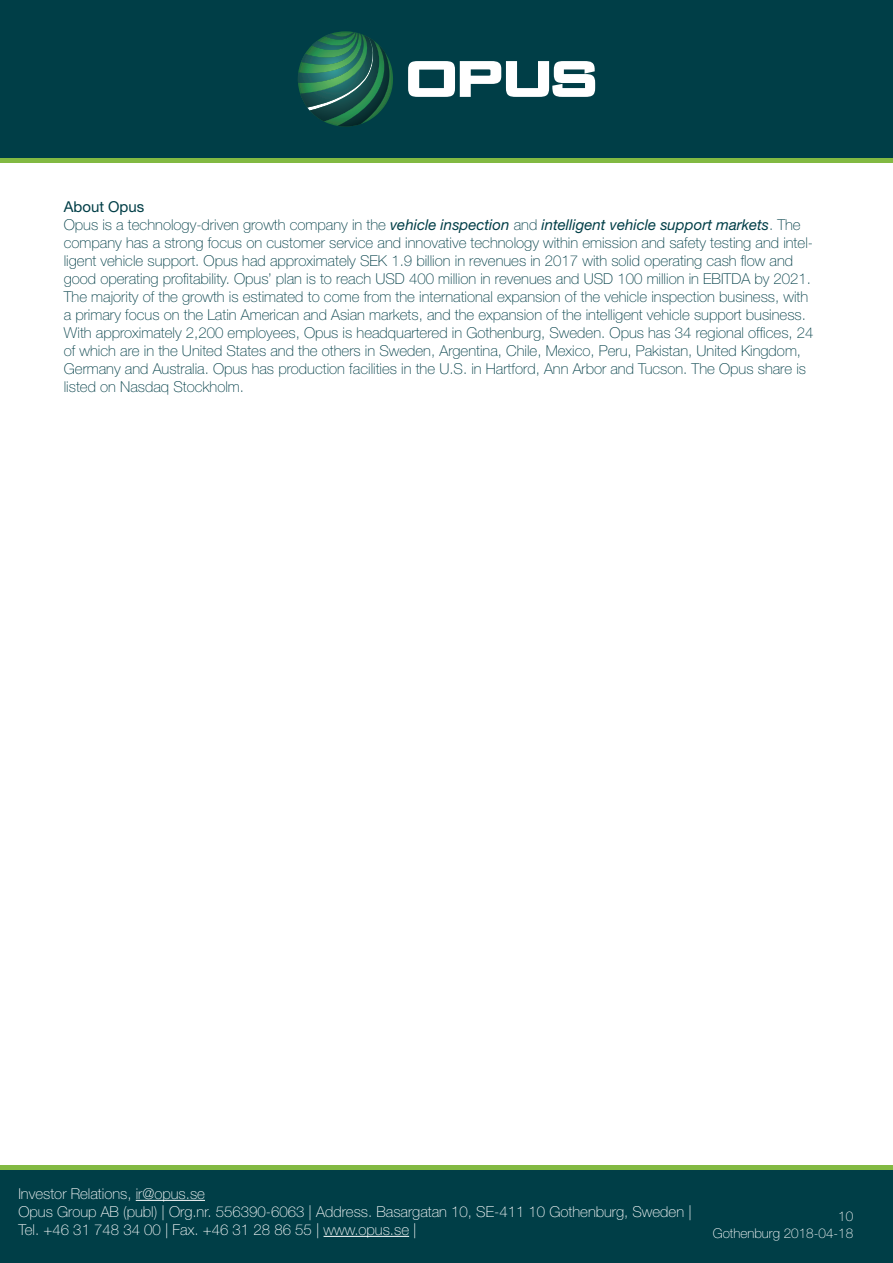
<style>
.page{position:relative;width:893px;height:1263px;background:#fff}
.page>*{position:absolute;margin:0;border:0;box-sizing:border-box;transform-origin:0 0}
.t1{font:100 15px/18px "Helvetica Neue LT Std";color:#003e47}
.t2{font:100 15px/18px "Helvetica Neue LT Std";color:#fff}
.t3{font:15px "Helvetica Neue LT Std";color:#003e47}
.t4{font:100 13.5px/16.2px "Helvetica Neue LT Std";color:#fff;text-align:right}
.s1{font-weight:400;font-style:italic}
</style>
<div class="page">
<div style="left:0;top:1165px;width:893px;height:98px;background:#003e47"></div>
<div style="left:0;top:0;width:893px;height:158px;background:#003e47"></div>
<hr style="left:136px;top:1200px;width:69px;height:1px;background:#fff">
<hr style="left:324px;top:1236px;width:85px;height:1px;background:#fff">
<hr style="left:0;top:1165px;width:893px;height:4px;background:#82b942">
<hr style="left:0;top:158px;width:893px;height:4px;background:#82b942">
<svg style="left:298px;top:31px;width:95px;height:96px"></svg>
<svg style="left:408px;top:61px;width:187px;height:36px"></svg>
<p class="t3" style="left:64px;top:198px;width:82px">About Opus</p>
<p class="t1" style="left:64px;top:216px;width:751px">Opus is a technology-driven growth company in the <span class="s1">vehicle inspection</span> and <span class="s1">intelligent vehicle support markets</span>. The company has a strong focus on customer service and innovative technology within emission and safety testing and intel&shy;ligent vehicle support. Opus had approximately SEK 1.9 billion in revenues in 2017 with solid operating cash flow and good operating profitability. Opus’ plan is to reach USD 400 million in revenues and USD 100 million in EBITDA by 2021.<br>The majority of the growth is estimated to come from the international expansion of the vehicle inspection business, with a primary focus on the Latin American and Asian markets, and the expansion of the intelligent vehicle support business.<br>With approximately 2,200 employees, Opus is headquartered in Gothenburg, Sweden. Opus has 34 regional offices, 24 of which are in the United States and the others in Sweden, Argentina, Chile, Mexico, Peru, Pakistan, United Kingdom, Germany and Australia. Opus has production facilities in the U.S. in Hartford, Ann Arbor and Tucson. The Opus share is listed on Nasdaq Stockholm.</p>
<p class="t2" style="left:18px;top:1184px;width:675px">Investor Relations, ir@opus.se<br>Opus Group AB (publ) | Org.nr. 556390-6063 | Address. Basargatan 10, SE-411 10 Gothenburg, Sweden |<br>Tel. +46 31 748 34 00 | Fax. +46 31 28 86 55 | www.opus.se |</p>
<p class="t4" style="left:713px;top:1208px;width:142px">10<br>Gothenburg 2018-04-18</p>
</div>
